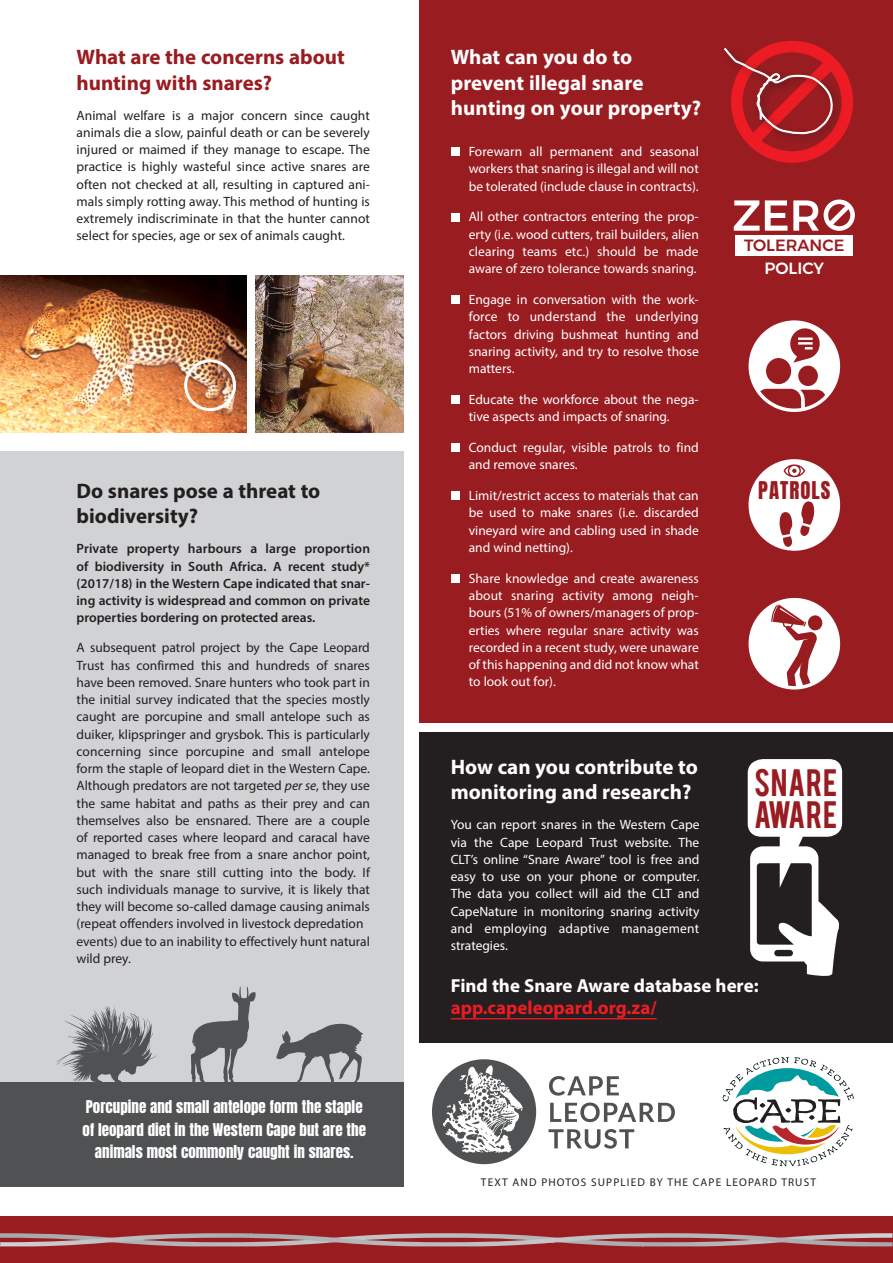
<style>
.page{position:relative;width:893px;height:1263px;background:#fff}
.page>*{position:absolute;margin:0;border:0;box-sizing:border-box;transform-origin:0 0}
.t1{font:30px/31.5px "Bebas";letter-spacing:.02em;color:#991c21}
.t2{font:700 21px/25.2px "Myriad Pro";color:#fff}
.t3{font:700 21px/25.2px "Myriad Pro";color:#991c21}
.t4{font:700 21px/25.2px "Myriad Pro";color:#231f20}
.t5{font:20.85px "Anton";letter-spacing:.05em;color:#991c21}
.t6{font:700 18.9px "Myriad Pro";color:#fff}
.t7{font:700 18.9px "Myriad Pro";color:#ed1c24}
.t8{font:500 16.2px "Montserrat";color:#991c21}
.t9{font:500 16.2px "Montserrat";color:#fff}
.t10{font:15px/22.5px "Anton";color:#fff;text-align:center}
.t11{font:13.5px/17.2px "Myriad Pro";color:#231f20;text-align:justify}
.t12{font:13.5px/17.2px "Myriad Pro";color:#fff;text-align:justify}
.t13{font:600 13.5px/17.2px "Myriad Pro";color:#231f20;text-align:justify}
.t14{font:11.25px "Myriad Pro";letter-spacing:.1em;color:#231f20}
.s1{font-style:italic}
</style>
<div class="page">
<div style="left:420px;top:732px;width:473px;height:311px;background:#231f20"></div>
<div style="left:0;top:451px;width:404px;height:735px;background:#d1d2d4"></div>
<div style="left:0;top:1082px;width:404px;height:104px;background:#505153"></div>
<div style="left:420px;top:0;width:473px;height:723px;background:#991c21"></div>
<img style="left:0;top:275px;width:247px;height:158px">
<img style="left:255px;top:275px;width:149px;height:158px">
<svg style="left:549px;top:1076px;width:70px;height:19px"></svg>
<svg style="left:550px;top:1102px;width:125px;height:20px"></svg>
<svg style="left:548px;top:1129px;width:86px;height:19px"></svg>
<div style="left:432px;top:1059px;width:104px;height:105px;background:#505153;border-radius:50%"></div>
<svg style="left:443px;top:1065px;width:80px;height:87px"></svg>
<div style="left:184px;top:359px;width:52px;height:52px;border:3px solid #fff;border-radius:50%"></div>
<svg style="left:276px;top:1023px;width:87px;height:59px"></svg>
<svg style="left:191px;top:986px;width:65px;height:96px"></svg>
<svg style="left:57px;top:1006px;width:100px;height:76px"></svg>
<div style="left:0;top:1216px;width:893px;height:47px;background:#991c21"></div>
<svg style="left:0;top:1233px;width:892px;height:13px"></svg>
<svg style="left:722px;top:1057px;width:132px;height:109px"></svg>
<svg style="left:724px;top:41px;width:129px;height:122px"></svg>
<div style="left:735px;top:235px;width:118px;height:20px;background:#fff"></div>
<svg style="left:734px;top:199px;width:121px;height:32px"></svg>
<div style="left:750px;top:322px;width:88px;height:88px;background:#fff;border-radius:50%"></div>
<svg style="left:790px;top:327px;width:31px;height:36px"></svg>
<div style="left:766px;top:358px;width:25px;height:26px;background:#991c21;border-radius:50%"></div>
<div style="left:798px;top:366px;width:20px;height:20px;background:#991c21;border-radius:50%"></div>
<svg style="left:756px;top:389px;width:70px;height:21px"></svg>
<div style="left:748px;top:320px;width:92px;height:92px;border:3px solid #fff;border-radius:50%"></div>
<div style="left:750px;top:600px;width:88px;height:88px;background:#fff;border-radius:50%"></div>
<svg style="left:771px;top:603px;width:52px;height:85px"></svg>
<div style="left:748px;top:598px;width:92px;height:91px;border:3px solid #fff;border-radius:50%"></div>
<div style="left:750px;top:461px;width:88px;height:88px;background:#fff;border-radius:50%"></div>
<div style="left:748px;top:459px;width:92px;height:92px;border:3px solid #fff;border-radius:50%"></div>
<svg style="left:800px;top:501px;width:14px;height:35px"></svg>
<svg style="left:780px;top:512px;width:12px;height:35px"></svg>
<svg style="left:783px;top:464px;width:22px;height:13px"></svg>
<div style="left:451px;top:148px;width:8px;height:8px;background:#fff"></div>
<div style="left:451px;top:213px;width:8px;height:8px;background:#fff"></div>
<div style="left:451px;top:296px;width:8px;height:8px;background:#fff"></div>
<div style="left:451px;top:395px;width:8px;height:9px;background:#fff"></div>
<div style="left:451px;top:444px;width:8px;height:8px;background:#fff"></div>
<div style="left:451px;top:492px;width:8px;height:8px;background:#fff"></div>
<div style="left:451px;top:574px;width:8px;height:9px;background:#fff"></div>
<hr style="left:451px;top:1018px;width:206px;height:1px;background:#ed1c24">
<svg style="left:747px;top:759px;width:96px;height:217px"></svg>
<h2 class="t3" style="left:77px;top:44px;width:270px">What are the concerns about hunting with snares?</h2>
<p class="t11" style="left:77px;top:106px;width:295px">Animal welfare is a major concern since caught animals die a slow, painful death or can be severely injured or maimed if they manage to escape. The practice is highly wasteful since active snares are often not checked at all, resulting in captured ani&shy;mals simply rotting away. This method of hunting is extremely indiscriminate in that the hunter cannot select for species, age or sex of animals caught.</p>
<h2 class="t4" style="left:77px;top:478px;width:245px">Do snares pose a threat to biodiversity?</h2>
<p class="t13" style="left:77px;top:540px;width:295px">Private property harbours a large proportion of biodiversity in South Africa. A recent study* (2017/18) in the Western Cape indicated that snar&shy;ing activity is widespread and common on private properties bordering on protected areas.</p>
<p class="t11" style="left:77px;top:639px;width:295px;text-align:left">A subsequent patrol project by the Cape Leopard Trust has confirmed this and hundreds of snares have been removed. Snare hunters who took part in the initial survey indicated that the species mostly caught are porcupine and small antelope such as duiker, klipspringer and grysbok. This is particularly concerning since porcupine and small antelope form the staple of leopard diet in the Western Cape.<br>Although predators are not targeted <span class="s1">per se</span>, they use the same habitat and paths as their prey and can themselves also be ensnared. There are a couple of reported cases where leopard and caracal have managed to break free from a snare anchor point, but with the snare still cutting into the body. If such individuals manage to survive, it is likely that they will become so-called damage causing animals (repeat offenders involved in livestock depredation events) due to an inability to effectively hunt natural wild prey.</p>
<p class="t10" style="left:83px;top:1097px;width:285px">Porcupine and small antelope form the staple of leopard diet in the Western Cape but are the animals most commonly caught in snares.</p>
<h2 class="t2" style="left:451px;top:44px;width:252px">What can you do to prevent illegal snare hunting on your property?</h2>
<p class="t12" style="left:469px;top:143px;width:232px">Forewarn all permanent and seasonal workers that snaring is illegal and will not be tolerated (include clause in contracts).</p>
<p class="t12" style="left:469px;top:208px;width:232px">All other contractors entering the prop&shy;erty (i.e. wood cutters, trail builders, alien clearing teams etc.) should be made aware of zero tolerance towards snaring.</p>
<p class="t12" style="left:469px;top:291px;width:232px">Engage in conversation with the work&shy;force to understand the underlying factors driving bushmeat hunting and snaring activity, and try to resolve those matters.</p>
<p class="t12" style="left:469px;top:391px;width:232px">Educate the workforce about the nega&shy;tive aspects and impacts of snaring.</p>
<p class="t12" style="left:469px;top:439px;width:232px">Conduct regular, visible patrols to find and remove snares.</p>
<p class="t12" style="left:469px;top:487px;width:232px">Limit/restrict access to materials that can be used to make snares (i.e. discarded vineyard wire and cabling used in shade and wind netting).</p>
<p class="t12" style="left:469px;top:569px;width:232px">Share knowledge and create awareness about snaring activity among neigh&shy;bours (51% of owners/managers of prop&shy;erties where regular snare activity was recorded in a recent study, were unaware of this happening and did not know what to look out for).</p>
<p class="t8" style="left:744px;top:232px;width:102px">TOLERANCE</p>
<p class="t9" style="left:764px;top:255px;width:61px">POLICY</p>
<h3 class="t5" style="left:758px;top:480px;width:74px">PATROLS</h3>
<h2 class="t2" style="left:451px;top:754px;width:249px">How can you contribute to monitoring and research?</h2>
<p class="t12" style="left:451px;top:816px;width:250px">You can report snares in the Western Cape via the Cape Leopard Trust website. The CLT’s online “Snare Aware” tool is free and easy to use on your phone or computer.<br>The data you collect will aid the CLT and CapeNature in monitoring snaring activity and employing adaptive management strategies.</p>
<h3 class="t6" style="left:451px;top:973px;width:309px">Find the Snare Aware database here:</h3>
<h3 class="t7" style="left:451px;top:995px;width:207px">app.capeleopard.org.za/</h3>
<h1 class="t1" style="left:754px;top:765px;width:85px">SNARE<br>AWARE</h1>
<p class="t14" style="left:481px;top:1176px;width:336px">TEXT AND PHOTOS SUPPLIED BY THE CAPE LEOPARD TRUST</p>
</div>
